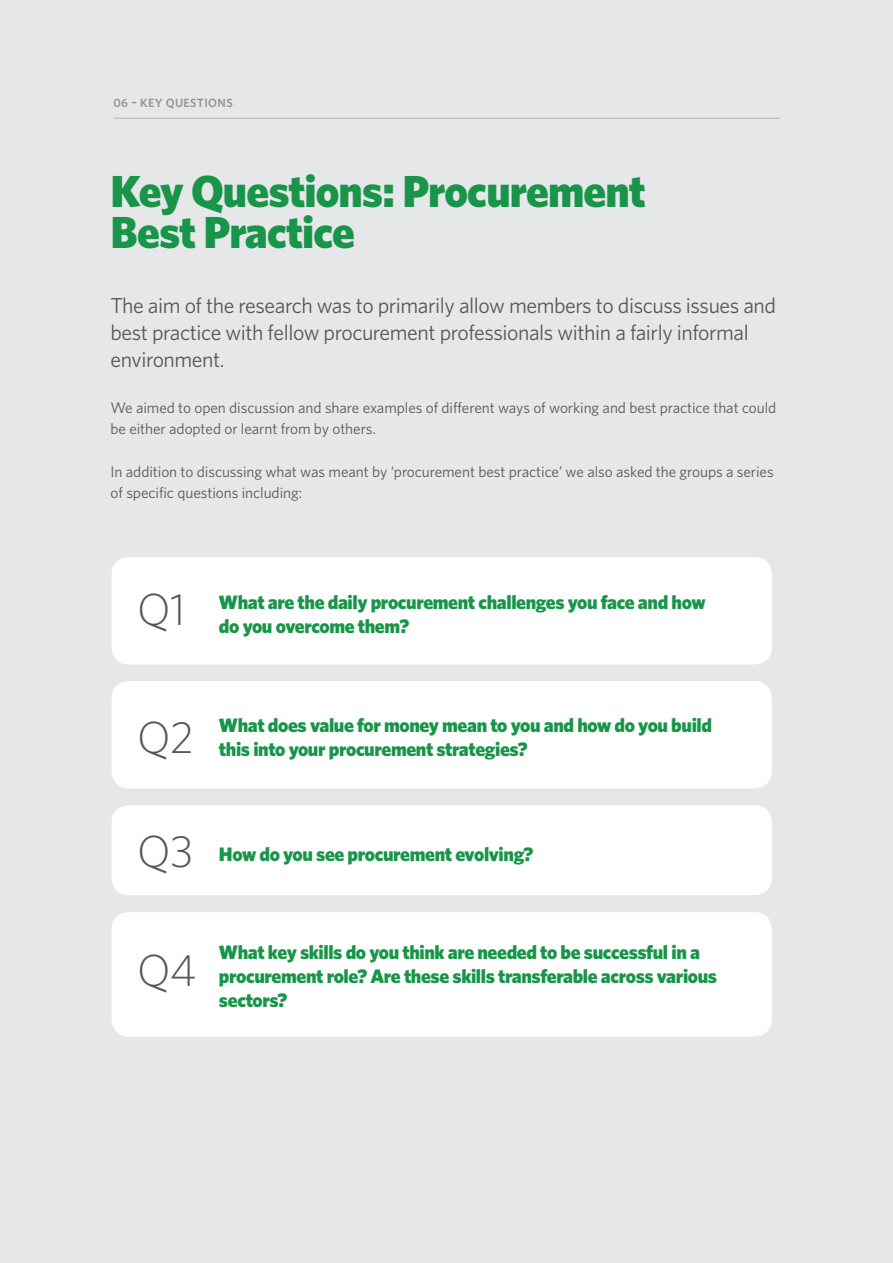
<style>
.page{position:relative;width:893px;height:1263px;background:#e6e7e9}
.page>*{position:absolute;margin:0;border:0;box-sizing:border-box;transform-origin:0 0}
.t1{font:900 45px/40.5px "Whitney";letter-spacing:-.02em;color:#19954a}
.t2{font:300 45px "Whitney";letter-spacing:-.02em;color:#57585a}
.t3{font:21.75px/27px "Whitney";letter-spacing:-.02em;color:#57585a}
.t4{font:900 19.5px/24px "Whitney";letter-spacing:-.02em;color:#19954a}
.t5{font:15.3px/21px "Whitney";letter-spacing:-.005em;color:#57585a}
.t6{font:600 12px "Whitney";letter-spacing:.03em;color:#939598}
</style>
<div class="page">
<div style="left:112px;top:557px;width:660px;height:107px;background:#fff;border-radius:17px"></div>
<div style="left:112px;top:681px;width:660px;height:107px;background:#fff;border-radius:17px"></div>
<div style="left:112px;top:912px;width:660px;height:124px;background:#fff;border-radius:17px"></div>
<hr style="left:114px;top:118px;width:666px;height:1px;background:#b2b3b7">
<div style="left:112px;top:805px;width:660px;height:90px;background:#fff;border-radius:17px"></div>
<p class="t6" style="left:113px;top:94px;width:121px">06 – KEY QUESTIONS</p>
<h1 class="t1" style="left:111px;top:170px;width:537px">Key Questions: Procurement<br>Best Practice</h1>
<p class="t3" style="left:111px;top:291px;width:667px">The aim of the research was to primarily allow members to discuss issues and best practice with fellow procurement professionals within a fairly informal environment.</p>
<p class="t5" style="left:111px;top:397px;width:667px">We aimed to open discussion and share examples of different ways of working and best practice that could be either adopted or learnt from by others.</p>
<p class="t5" style="left:111px;top:460px;width:665px">In addition to discussing what was meant by ‘procurement best practice’ we also asked the groups a series of specific questions including:</p>
<h1 class="t2" style="left:137px;top:579px;width:50px">Q1</h1>
<p class="t4" style="left:219px;top:589px;width:488px">What are the daily procurement challenges you face and how do you overcome them?</p>
<h1 class="t2" style="left:137px;top:707px;width:58px">Q2</h1>
<p class="t4" style="left:219px;top:713px;width:495px">What does value for money mean to you and how do you build this into your procurement strategies?</p>
<h1 class="t2" style="left:137px;top:822px;width:58px">Q3</h1>
<p class="t4" style="left:219px;top:841px;width:316px">How do you see procurement evolving?</p>
<h1 class="t2" style="left:137px;top:941px;width:61px">Q4</h1>
<p class="t4" style="left:219px;top:940px;width:500px">What key skills do you think are needed to be successful in a procurement role? Are these skills transferable across various sectors?</p>
</div>
